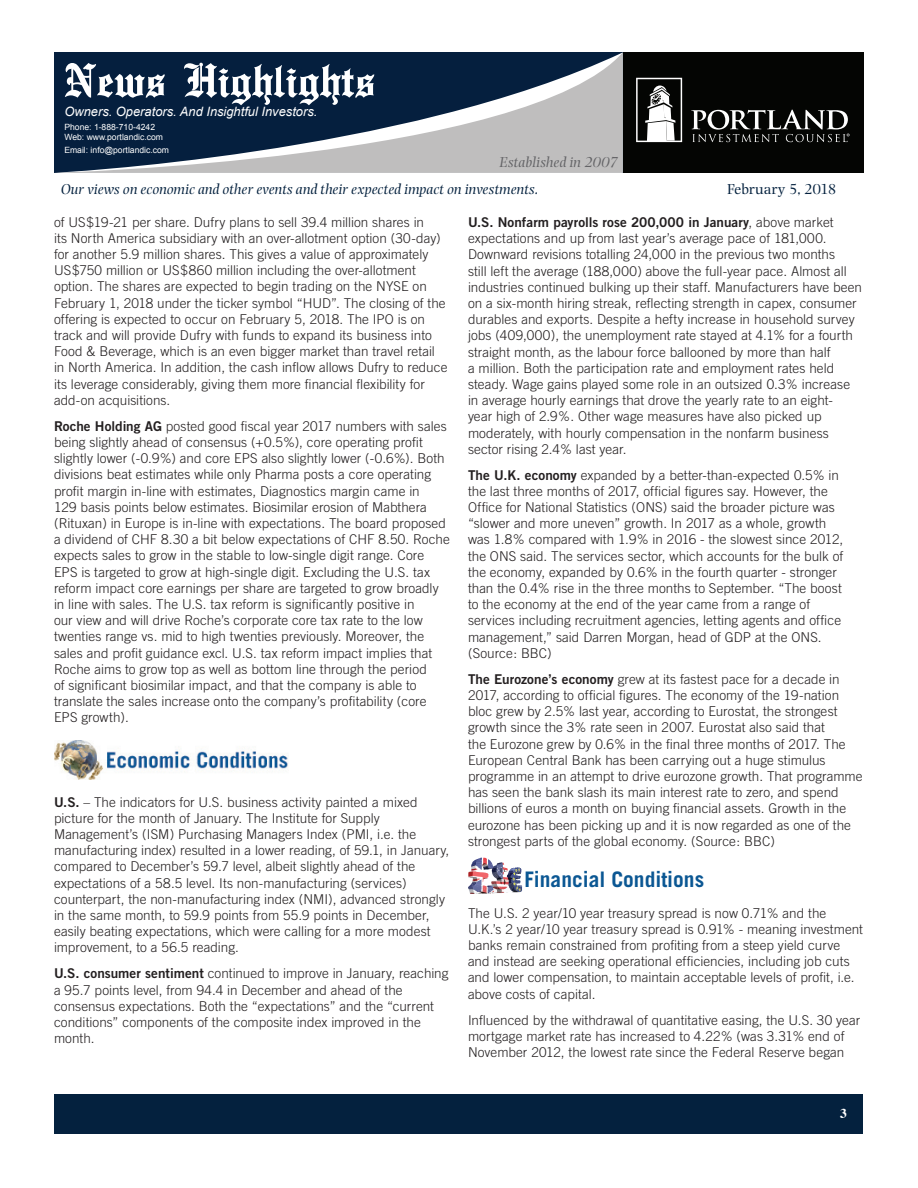
<style>
.page{position:relative;width:918px;height:1188px;background:#fff}
.page>*{position:absolute;margin:0;border:0;box-sizing:border-box;transform-origin:0 0}
.t1{font:500 51px "English Towne";color:#fff}
.t2{font:700 21.45px "Trade Gothic";color:#0b5793}
.t3{font:italic 15px "Photina";color:#04213e}
.t4{font:italic 15px "Photina";color:#636366}
.t5{font:15px "Photina";letter-spacing:-.005em;color:#04213e}
.Article_-_Body{font:300 13.5px/16.2px "Trade Gothic";color:#231f20}
.t6{font:700 13.5px "Times";color:#fff}
.t7{font:italic 12.9px "Arial";color:#fff}
.t8{font:8.55px/10.4px "Arial";color:#fff}
.s1{font-family:"Trade Gothic Bold Two";font-weight:400}
</style>
<div class="page">
<div style="left:606px;top:52px;width:258px;height:121px;background:#040503"></div>
<div style="left:55px;top:1094px;width:808px;height:39px;background:#04213e"></div>
<svg style="left:54px;top:53px;width:569px;height:120px;background:#4d5d71"></svg>
<svg style="left:636px;top:78px;width:46px;height:64px"></svg>
<svg style="left:691px;top:110px;width:159px;height:32px"></svg>
<img style="left:54px;top:740px;width:234px;height:39px">
<svg style="left:468px;top:857px;width:54px;height:37px"></svg>
<h1 class="t1" style="left:64px;top:51px;width:312px">News Highlights</h1>
<p class="t7" style="left:64px;top:103px;width:255px">Owners. Operators. And Insightful Investors.</p>
<p class="t8" style="left:64px;top:122px;width:100px">Phone: 1-888-710-4242<br>Web: www.portlandic.com</p>
<p class="t8" style="left:64px;top:145px;width:106px">Email: info@portlandic.com</p>
<p class="t4" style="left:499px;top:153px;width:120px">Established in 2007</p>
<p class="t3" style="left:61px;top:181px;width:479px">Our views on economic and other events and their expected impact on investments.</p>
<p class="t5" style="left:727px;top:180px;width:111px">February 5, 2018</p>
<p class="Article_-_Body" style="left:54px;top:214px;width:395px">of US$19-21 per share. Dufry plans to sell 39.4 million shares in<br>its North America subsidiary with an over-allotment option (30-day) for another 5.9 million shares. This gives a value of approximately US$750 million or US$860 million including the over-allotment option. The shares are expected to begin trading on the NYSE on February 1, 2018 under the ticker symbol “HUD”. The closing of the offering is expected to occur on February 5, 2018. The IPO is on track and will provide Dufry with funds to expand its business into Food &amp; Beverage, which is an even bigger market than travel retail in North America. In addition, the cash inflow allows Dufry to reduce its leverage considerably, giving them more financial flexibility for add-on acquisitions.</p>
<p class="Article_-_Body" style="left:54px;top:418px;width:397px"><span class="s1">Roche Holding AG</span> posted good fiscal year 2017 numbers with sales being slightly ahead of consensus (+0.5%), core operating profit slightly lower (-0.9%) and core EPS also slightly lower (-0.6%). Both divisions beat estimates while only Pharma posts a core operating profit margin in-line with estimates, Diagnostics margin came in<br>129 basis points below estimates. Biosimilar erosion of Mabthera (Rituxan) in Europe is in-line with expectations. The board proposed a dividend of CHF 8.30 a bit below expectations of CHF 8.50. Roche expects sales to grow in the stable to low-single digit range. Core EPS is targeted to grow at high-single digit. Excluding the U.S. tax reform impact core earnings per share are targeted to grow broadly in line with sales. The U.S. tax reform is significantly positive in<br>our view and will drive Roche’s corporate core tax rate to the low twenties range vs. mid to high twenties previously. Moreover, the sales and profit guidance excl. U.S. tax reform impact implies that Roche aims to grow top as well as bottom line through the period<br>of significant biosimilar impact, and that the company is able to translate the sales increase onto the company’s profitability (core EPS growth).</p>
<p class="Article_-_Body" style="left:54px;top:794px;width:397px"><span class="s1">U.S.</span> – The indicators for U.S. business activity painted a mixed picture for the month of January. The Institute for Supply Management’s (ISM) Purchasing Managers Index (PMI, i.e. the manufacturing index) resulted in a lower reading, of 59.1, in January, compared to December’s 59.7 level, albeit slightly ahead of the expectations of a 58.5 level. Its non-manufacturing (services) counterpart, the non-manufacturing index (NMI), advanced strongly in the same month, to 59.9 points from 55.9 points in December, easily beating expectations, which were calling for a more modest improvement, to a 56.5 reading.</p>
<p class="Article_-_Body" style="left:54px;top:965px;width:396px"><span class="s1">U.S. consumer sentiment</span> continued to improve in January, reaching a 95.7 points level, from 94.4 in December and ahead of the consensus expectations. Both the “expectations” and the “current conditions” components of the composite index improved in the month.</p>
<p class="Article_-_Body" style="left:468px;top:214px;width:396px"><span class="s1">U.S. Nonfarm payrolls rose 200,000 in January</span>, above market expectations and up from last year’s average pace of 181,000.<br>Downward revisions totalling 24,000 in the previous two months<br>still left the average (188,000) above the full-year pace. Almost all industries continued bulking up their staff. Manufacturers have been on a six-month hiring streak, reflecting strength in capex, consumer durables and exports. Despite a hefty increase in household survey jobs (409,000), the unemployment rate stayed at 4.1% for a fourth straight month, as the labour force ballooned by more than half<br>a million. Both the participation rate and employment rates held steady. Wage gains played some role in an outsized 0.3% increase in average hourly earnings that drove the yearly rate to an eight-<br>year high of 2.9%. Other wage measures have also picked up moderately, with hourly compensation in the nonfarm business sector rising 2.4% last year.</p>
<p class="Article_-_Body" style="left:468px;top:467px;width:377px"><span class="s1">The U.K. economy</span> expanded by a better-than-expected 0.5% in the last three months of 2017, official figures say. However, the Office for National Statistics (ONS) said the broader picture was “slower and more uneven” growth. In 2017 as a whole, growth was 1.8% compared with 1.9% in 2016 - the slowest since 2012, the ONS said. The services sector, which accounts for the bulk of the economy, expanded by 0.6% in the fourth quarter - stronger than the 0.4% rise in the three months to September. “The boost to the economy at the end of the year came from a range of services including recruitment agencies, letting agents and office management,” said Darren Morgan, head of GDP at the ONS. (Source: BBC)</p>
<p class="Article_-_Body" style="left:468px;top:671px;width:396px"><span class="s1">The Eurozone’s economy</span> grew at its fastest pace for a decade in 2017, according to official figures. The economy of the 19-nation bloc grew by 2.5% last year, according to Eurostat, the strongest growth since the 3% rate seen in 2007. Eurostat also said that<br>the Eurozone grew by 0.6% in the final three months of 2017. The European Central Bank has been carrying out a huge stimulus programme in an attempt to drive eurozone growth. That programme has seen the bank slash its main interest rate to zero, and spend billions of euros a month on buying financial assets. Growth in the eurozone has been picking up and it is now regarded as one of the strongest parts of the global economy. (Source: BBC)</p>
<p class="t2" style="left:524px;top:867px;width:181px">Financial Conditions</p>
<p class="Article_-_Body" style="left:468px;top:905px;width:397px">The U.S. 2 year/10 year treasury spread is now 0.71% and the U.K.’s 2 year/10 year treasury spread is 0.91% - meaning investment banks remain constrained from profiting from a steep yield curve and instead are seeking operational efficiencies, including job cuts and lower compensation, to maintain acceptable levels of profit, i.e. above costs of capital.</p>
<p class="Article_-_Body" style="left:468px;top:1012px;width:394px">Influenced by the withdrawal of quantitative easing, the U.S. 30 year mortgage market rate has increased to 4.22% (was 3.31% end of<br>November 2012, the lowest rate since the Federal Reserve began</p>
<p class="t6" style="left:840px;top:1100px;width:8px">3</p>
</div>
